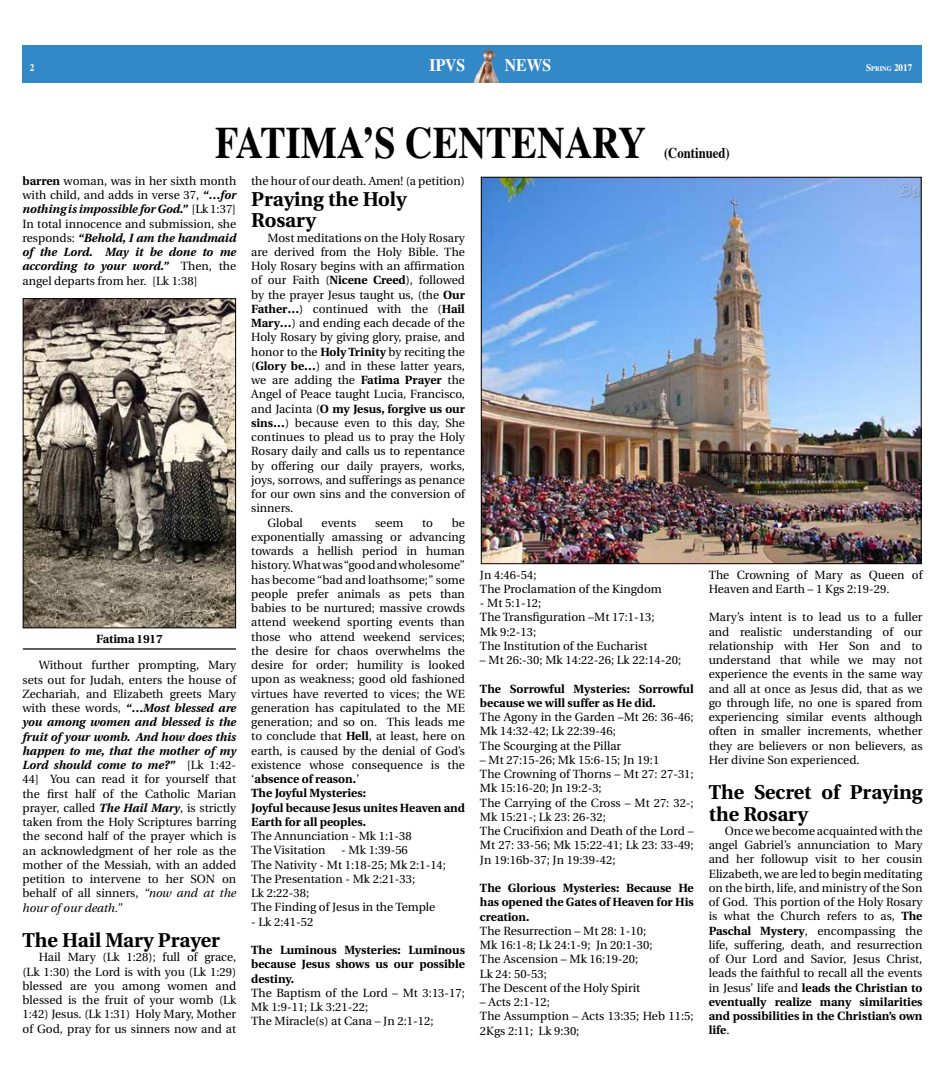
<style>
.page{position:relative;width:945px;height:1080px;background:#fff}
.page>*{position:absolute;margin:0;border:0;box-sizing:border-box;transform-origin:0 0}
.t1{font:700 45px "Times";color:#000;scale:.85 1}
.t2{font:700 20px/21.2px "Utopia";color:#000}
.t3{font:700 17.5px "Times";color:#fff;scale:.9 1}
.t4{font:700 15px "Times";color:#000;scale:.85 1}
.t5{font:11.88px/14.2px "Utopia";color:#000}
.t6{font:700 11.88px/14.2px "Utopia";color:#000;text-align:justify}
.t7{font:700 10.12px "Times";color:#fff;scale:.9 1}
.t8{font:700 10.12px "Times";color:#fff;scale:.9 1}
.s1{font-size:7.12px}
.s2{font-weight:700}
.s3{font-weight:700;font-style:italic}
.s4{font-style:italic}
.s5{font-weight:400}
</style>
<div class="page">
<div style="left:22px;top:45px;width:900px;height:38px;background:#3388c8"></div>
<img style="left:482px;top:48px;width:8px;height:16px">
<img style="left:25px;top:300px;width:209px;height:326px">
<div style="left:23px;top:298px;width:213px;height:330px;border:1px solid #000"></div>
<img style="left:483px;top:179px;width:437px;height:383px">
<hr style="left:23px;top:648px;width:213px;height:2px;background:#000">
<p class="t8" style="left:30px;top:58px;width:7px">2</p>
<h3 class="t3" style="left:430px;top:49px;width:41px">IPVS</h3>
<h3 class="t3" style="left:505px;top:49px;width:53px">NEWS</h3>
<p class="t7" style="left:866px;top:58px;width:53px">S<span class="s1">pring</span> 2017</p>
<h1 class="t1" style="left:215px;top:100px;width:509px">FATIMA’S CENTENARY</h1>
<p class="t4" style="left:664px;top:139px;width:79px">(Continued)</p>
<p class="t5" style="left:22px;top:174px;width:215px;text-align:justify"><span class="s2">barren</span> woman, was in her sixth month with child, and adds in verse 37, <span class="s3">“…for nothing is impossible for God.”</span> [Lk 1:37] In total innocence and submission, she responds: <span class="s3">“Behold, I am the handmaid of the Lord. May it be done to me according to your word.”</span> Then, the angel departs from her. [Lk 1:38]</p>
<p class="t6" style="left:96px;top:632px;width:68px">Fatima 1917</p>
<p class="t5" style="left:22px;top:658px;width:215px;text-align:justify;text-indent:16px">Without further prompting, Mary sets out for Judah, enters the house of Zechariah, and Elizabeth greets Mary with these words, <span class="s3">“…Most blessed are you among women and blessed is the fruit of your womb. And how does this happen to me, that the mother of my Lord should come to me?”</span> [Lk 1:42- 44] You can read it for yourself that the first half of the Catholic Marian prayer, called <span class="s3">The Hail Mary</span>, is strictly taken from the Holy Scriptures barring the second half of the prayer which is an acknowledgment of her role as the mother of the Messiah, with an added petition to intervene to her SON on behalf of all sinners, <span class="s4">“now and at the hour of our death.”</span></p>
<h2 class="t2" style="left:22px;top:930px;width:199px">The Hail Mary Prayer</h2>
<p class="t5" style="left:22px;top:950px;width:215px;text-align:justify;text-indent:16px">Hail Mary (Lk 1:28); full of grace, (Lk 1:30) the Lord is with you (Lk 1:29) blessed are you among women and blessed is the fruit of your womb (Lk 1:42) Jesus. (Lk 1:31) Holy Mary, Mother of God, pray for us sinners now and at</p>
<p class="t5" style="left:251px;top:174px;width:215px">the hour of our death. Amen! (a petition)</p>
<h2 class="t2" style="left:251px;top:189px;width:157px">Praying the Holy<br>Rosary</h2>
<p class="t5" style="left:267px;top:231px;width:199px">Most meditations on the Holy Rosary</p>
<p class="t5" style="left:251px;top:245px;width:215px">are derived from the Holy Bible. The</p>
<p class="t5" style="left:251px;top:259px;width:215px">Holy Rosary begins with an affirmation</p>
<p class="t5" style="left:251px;top:273px;width:215px">of our Faith (<span class="s2">Nicene Creed</span>), followed</p>
<p class="t5" style="left:251px;top:288px;width:215px">by the prayer Jesus taught us, (the <span class="s2">Our</span></p>
<p class="t5" style="left:251px;top:302px;width:215px"><span class="s2">Father…</span>) continued with the (<span class="s2">Hail</span></p>
<p class="t5" style="left:251px;top:316px;width:215px"><span class="s2">Mary…</span>) and ending each decade of the</p>
<p class="t5" style="left:251px;top:330px;width:215px">Holy Rosary by giving glory, praise, and</p>
<p class="t5" style="left:251px;top:345px;width:215px">honor to the <span class="s2">Holy Trinity</span> by reciting the</p>
<p class="t5" style="left:251px;top:359px;width:215px">(<span class="s2">Glory be…</span>) and in these latter years,</p>
<p class="t5" style="left:251px;top:373px;width:215px">we are adding the <span class="s2">Fatima Prayer</span> the</p>
<p class="t5" style="left:251px;top:387px;width:215px">Angel of Peace taught Lucia, Francisco,</p>
<p class="t6" style="left:251px;top:402px;width:215px"><span class="s5">and Jacinta (</span>O my Jesus, forgive us our</p>
<p class="t5" style="left:251px;top:416px;width:215px"><span class="s2">sins…</span>) because even to this day, She</p>
<p class="t5" style="left:251px;top:430px;width:215px">continues to plead us to pray the Holy</p>
<p class="t5" style="left:251px;top:444px;width:215px">Rosary daily and calls us to repentance</p>
<p class="t5" style="left:251px;top:459px;width:215px">by offering our daily prayers, works,</p>
<p class="t5" style="left:251px;top:473px;width:215px">joys, sorrows, and sufferings as penance</p>
<p class="t5" style="left:251px;top:487px;width:215px">for our own sins and the conversion of</p>
<p class="t5" style="left:251px;top:501px;width:44px">sinners.</p>
<p class="t5" style="left:267px;top:516px;width:37px">Global</p>
<p class="t5" style="left:322px;top:516px;width:36px">events</p>
<p class="t5" style="left:375px;top:516px;width:30px">seem</p>
<p class="t5" style="left:422px;top:516px;width:12px">to</p>
<p class="t5" style="left:251px;top:516px;width:215px;text-indent:201px">be exponentially amassing or advancing towards a hellish period in human history. What was “good and wholesome” has become “bad and loathsome;” some people prefer animals as pets than babies to be nurtured; massive crowds attend weekend sporting events than those who attend weekend services; the desire for chaos overwhelms the desire for order; humility is looked upon as weakness; good old fashioned virtues have reverted to vices; the WE generation has capitulated to the ME generation; and so on. This leads me to conclude that <span class="s2">Hell</span>, at least, here on earth, is caused by the denial of God’s existence whose consequence is the ‘<span class="s2">absence of reason.</span>’<br><span class="s2">The Joyful Mysteries:<br>Joyful because Jesus unites Heaven and Earth for all peoples.</span></p>
<p class="t5" style="left:251px;top:829px;width:162px">The Annunciation - Mk 1:1-38<br>The Visitation</p>
<p class="t5" style="left:251px;top:843px;width:196px;text-indent:90px">- Mk 1:39-56<br>The Nativity - Mt 1:18-25; Mk 2:1-14;<br>The Presentation - Mk 2:21-33;<br>Lk 2:22-38;<br>The Finding of Jesus in the Temple</p>
<p class="t5" style="left:251px;top:915px;width:64px">- Lk 2:41-52</p>
<p class="t6" style="left:251px;top:943px;width:215px">The Luminous Mysteries: Luminous because Jesus shows us our possible destiny.</p>
<p class="t5" style="left:251px;top:986px;width:215px">The Baptism of the Lord – Mt 3:13-17;<br>Mk 1:9-11; Lk 3:21-22;<br>The Miracle(s) at Cana – Jn 2:1-12;</p>
<p class="t5" style="left:480px;top:568px;width:183px">Jn 4:46-54;<br>The Proclamation of the Kingdom</p>
<p class="t5" style="left:480px;top:596px;width:176px">- Mt 5:1-12;<br>The Transfiguration –Mt 17:1-13;<br>Mk 9:2-13;<br>The Institution of the Eucharist</p>
<p class="t5" style="left:480px;top:653px;width:203px">– Mt 26:-30; Mk 14:22-26; Lk 22:14-20;</p>
<p class="t6" style="left:480px;top:681px;width:215px">The Sorrowful Mysteries: Sorrowful because we will suffer as He did.</p>
<p class="t5" style="left:480px;top:710px;width:215px">The Agony in the Garden –Mt 26: 36-46;<br>Mk 14:32-42; Lk 22:39-46;<br>The Scourging at the Pillar</p>
<p class="t5" style="left:480px;top:753px;width:215px">– Mt 27:15-26; Mk 15:6-15; Jn 19:1<br>The Crowning of Thorns – Mt 27: 27-31;<br>Mk 15:16-20; Jn 19:2-3;<br>The Carrying of the Cross – Mt 27: 32-;<br>Mk 15:21-; Lk 23: 26-32;<br>The Crucifixion and Death of the Lord –<br>Mt 27: 33-56; Mk 15:22-41; Lk 23: 33-49;<br>Jn 19:16b-37; Jn 19:39-42;</p>
<p class="t6" style="left:480px;top:881px;width:215px">The Glorious Mysteries: Because He has opened the Gates of Heaven for His creation.</p>
<p class="t5" style="left:480px;top:924px;width:174px">The Resurrection – Mt 28: 1-10;<br>Mk 16:1-8; Lk 24:1-9; Jn 20:1-30;<br>The Ascension – Mk 16:19-20;<br>Lk 24: 50-53;<br>The Descent of the Holy Spirit</p>
<p class="t5" style="left:480px;top:995px;width:215px">– Acts 2:1-12;<br>The Assumption – Acts 13:35; Heb 11:5;<br>2Kgs 2:11; Lk 9:30;</p>
<p class="t5" style="left:709px;top:568px;width:215px">The Crowning of Mary as Queen of<br>Heaven and Earth – 1 Kgs 2:19-29.</p>
<p class="t5" style="left:709px;top:610px;width:215px;text-align:justify">Mary’s intent is to lead us to a fuller and realistic understanding of our relationship with Her Son and to understand that while we may not experience the events in the same way and all at once as Jesus did, that as we go through life, no one is spared from experiencing similar events although often in smaller increments, whether they are believers or non believers, as Her divine Son experienced.</p>
<h2 class="t2" style="left:709px;top:782px;width:215px">The Secret of Praying the Rosary</h2>
<p class="t5" style="left:709px;top:824px;width:215px;text-align:justify;text-indent:16px">Once we become acquainted with the angel Gabriel’s annunciation to Mary and her followup visit to her cousin Elizabeth, we are led to begin meditating on the birth, life, and ministry of the Son of God. This portion of the Holy Rosary is what the Church refers to as, <span class="s2">The Paschal Mystery</span>, encompassing the life, suffering, death, and resurrection of Our Lord and Savior, Jesus Christ, leads the faithful to recall all the events in Jesus’ life and <span class="s2">leads the Christian to eventually realize many similarities and possibilities in the Christian’s own life</span>.</p>
</div>
